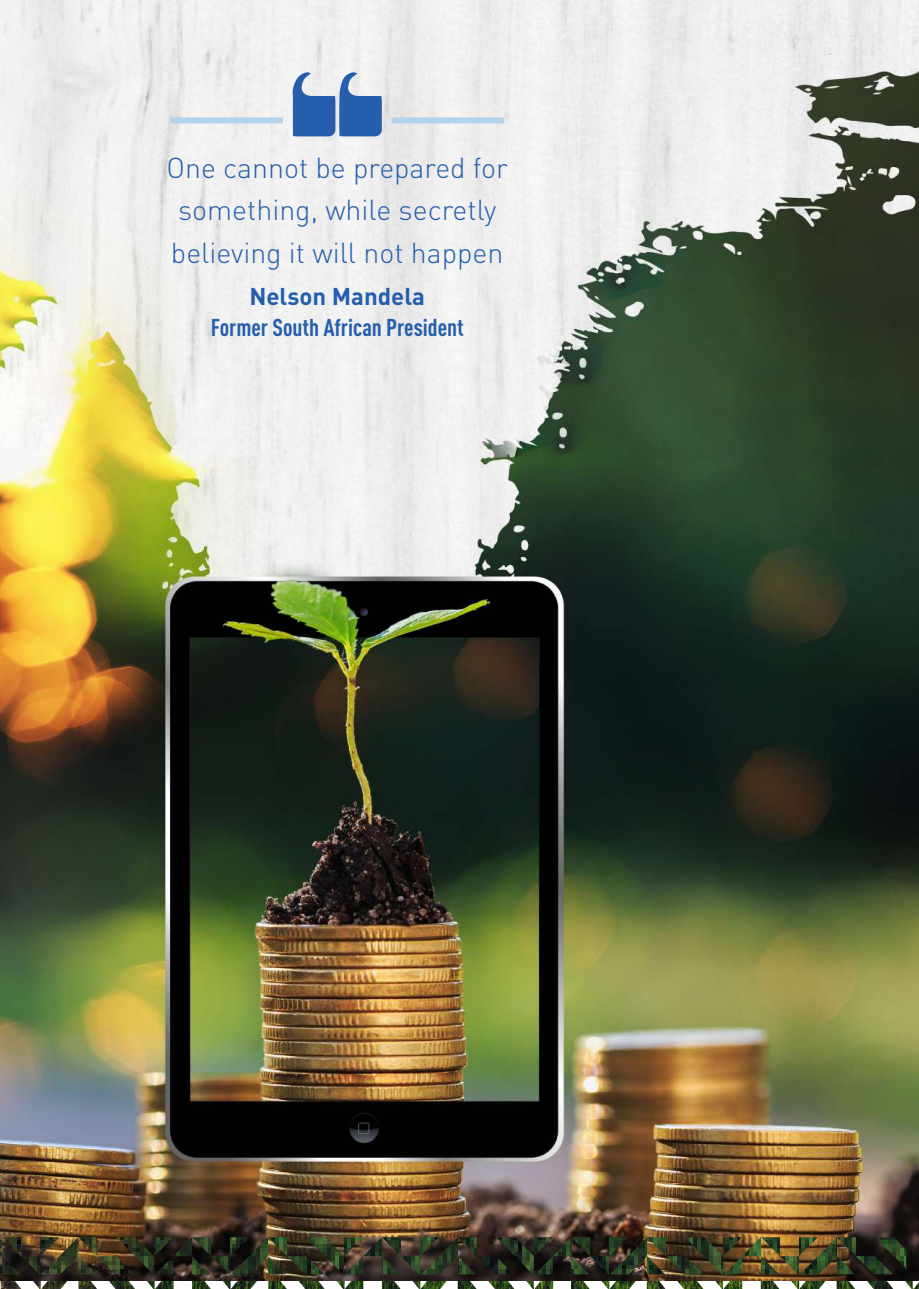
<style>
.page{position:relative;width:919px;height:1289px;background:#fff}
.page>*{position:absolute;margin:0;border:0;box-sizing:border-box;transform-origin:0 0}
.t1{font:300 28.5px/42.6px "DIN Pro";color:#245eac}
.t2{font:700 condensed 24px "DIN Pro";color:#245eac}
.t3{font:700 24px "DIN Pro";color:#245eac}
</style>
<div class="page">
<img style="left:0;top:1280px;width:918px;height:8px">
<img style="left:0;top:0;width:918px;height:1280px">
<img style="left:0;top:1237px;width:906px;height:37px">
<svg style="left:0;top:41px;width:382px;height:95px"></svg>
<div style="left:170px;top:117px;width:113px;height:6px;background:#b3d3ea"></div>
<div style="left:391px;top:117px;width:113px;height:6px;background:#b3d3ea"></div>
<p class="t1" style="left:166px;top:144px;width:343px">One cannot be prepared for something, while secretly believing it will not happen</p>
<p class="t3" style="left:249px;top:277px;width:177px">Nelson Mandela</p>
<p class="t2" style="left:211px;top:309px;width:254px">Former South African President</p>
</div>
